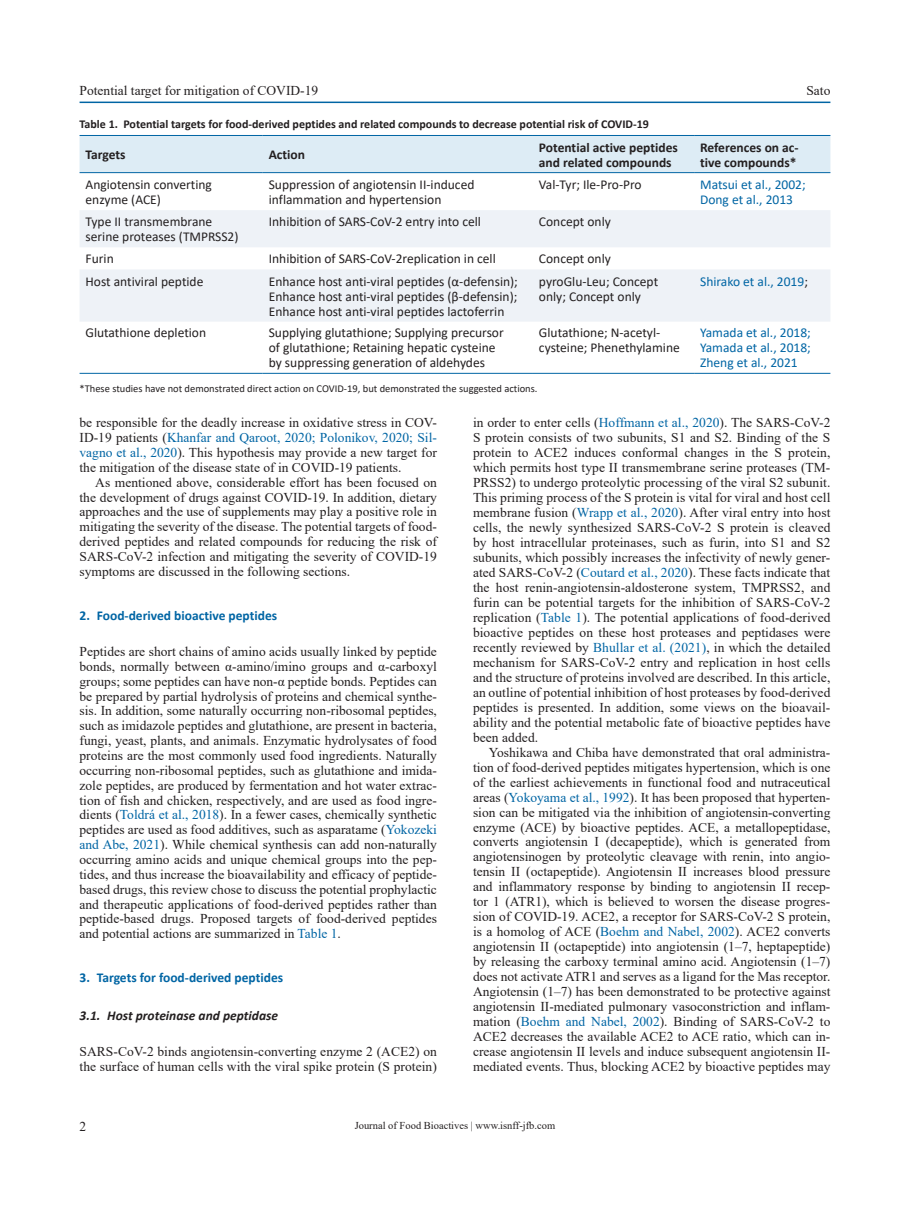
<style>
.page{position:relative;width:919px;height:1217px;background:#fff}
.page>*{position:absolute;margin:0;border:0;box-sizing:border-box;transform-origin:0 0}
.t1{font:13.5px/15px "Times New Roman";color:#231f20;text-align:justify}
.t2{font:13.5px/15px "Calibri";color:#231f20}
.t3{font:13.5px/15px "Calibri";color:#0065a4}
.t4{font:700 13.5px/15px "Calibri";color:#231f20}
.t5{font:700 13.5px "Calibri";color:#0065a4}
.t6{font:italic 700 13.5px "Calibri";color:#231f20}
.t7{font:700 12px "Calibri";color:#231f20}
.t8{font:10.5px "Calibri";color:#231f20}
.t9{font:10.5px "Times New Roman";color:#231f20}
.s1{color:#231f20}
.s2{color:#0065a4}
</style>
<div class="page">
<hr style="left:80px;top:101px;width:750px;height:2px;background:#0065a4">
<div style="left:80px;top:136px;width:750px;height:36px;background:#ddecf5"></div>
<svg style="left:80px;top:173px;width:750px;height:200px"></svg>
<svg style="left:80px;top:210px;width:750px;height:111px;fill:#eef2f7"></svg>
<hr style="left:80px;top:135px;width:183px;height:1px;background:#0065a4">
<hr style="left:80px;top:172px;width:183px;height:1px;background:#0065a4">
<hr style="left:263px;top:135px;width:270px;height:1px;background:#0065a4">
<hr style="left:263px;top:172px;width:270px;height:1px;background:#0065a4">
<hr style="left:533px;top:135px;width:161px;height:1px;background:#0065a4">
<hr style="left:533px;top:172px;width:161px;height:1px;background:#0065a4">
<hr style="left:694px;top:135px;width:136px;height:1px;background:#0065a4">
<hr style="left:694px;top:172px;width:136px;height:1px;background:#0065a4">
<hr style="left:80px;top:373px;width:183px;height:1px;background:#0065a4">
<hr style="left:263px;top:373px;width:270px;height:1px;background:#0065a4">
<hr style="left:533px;top:373px;width:161px;height:1px;background:#0065a4">
<hr style="left:694px;top:373px;width:136px;height:1px;background:#0065a4">
<p class="t1" style="left:80px;top:82px;width:240px">Potential target for mitigation of COVID-19</p>
<p class="t1" style="left:806px;top:82px;width:26px">Sato</p>
<p class="t7" style="left:80px;top:115px;width:571px">Table 1. Potential targets for food-derived peptides and related compounds to decrease potential risk of COVID-19</p>
<p class="t4" style="left:86px;top:147px;width:41px">Targets</p>
<p class="t4" style="left:269px;top:147px;width:38px">Action</p>
<p class="t4" style="left:539px;top:139px;width:140px">Potential active peptides and related compounds</p>
<p class="t4" style="left:700px;top:139px;width:100px">References on ac&shy;tive compounds*</p>
<p class="t2" style="left:86px;top:177px;width:128px">Angiotensin converting enzyme (ACE)</p>
<p class="t2" style="left:269px;top:177px;width:207px">Suppression of angiotensin II-induced inflammation and hypertension</p>
<p class="t2" style="left:539px;top:177px;width:104px">Val-Tyr; Ile-Pro-Pro</p>
<p class="t3" style="left:700px;top:177px;width:107px">Matsui et al., 2002;<br>Dong et al., 2013</p>
<p class="t2" style="left:86px;top:214px;width:154px">Type II transmembrane serine proteases (TMPRSS2)</p>
<p class="t2" style="left:269px;top:214px;width:214px">Inhibition of SARS-CoV-2 entry into cell</p>
<p class="t2" style="left:539px;top:214px;width:73px">Concept only</p>
<p class="t2" style="left:86px;top:251px;width:30px">Furin</p>
<p class="t2" style="left:269px;top:251px;width:228px">Inhibition of SARS-CoV-2replication in cell</p>
<p class="t2" style="left:539px;top:251px;width:73px">Concept only</p>
<p class="t2" style="left:86px;top:273px;width:119px">Host antiviral peptide</p>
<p class="t2" style="left:269px;top:273px;width:250px;text-align:justify">Enhance host anti-viral peptides (α-defensin); Enhance host anti-viral peptides (β-defensin); Enhance host anti-viral peptides lactoferrin</p>
<p class="t2" style="left:539px;top:273px;width:121px">pyroGlu-Leu; Concept only; Concept only</p>
<p class="t3" style="left:700px;top:273px;width:109px">Shirako et al., 2019<span class="s1">;</span></p>
<p class="t2" style="left:86px;top:325px;width:122px">Glutathione depletion</p>
<p class="t2" style="left:269px;top:325px;width:236px">Supplying glutathione; Supplying precursor of glutathione; Retaining hepatic cysteine by suppressing generation of aldehydes</p>
<p class="t2" style="left:539px;top:325px;width:142px">Glutathione; N-acetyl&shy;cysteine; Phenethylamine</p>
<p class="t3" style="left:700px;top:325px;width:112px;text-align:justify">Yamada et al., 2018; Yamada et al., 2018; Zheng et al., 2021</p>
<p class="t8" style="left:80px;top:381px;width:459px">*These studies have not demonstrated direct action on COVID-19, but demonstrated the suggested actions.</p>
<p class="t1" style="left:80px;top:415px;width:359px">be responsible for the deadly increase in oxidative stress in COV-ID-19 patients (<span class="s2">Khanfar and Qaroot, 2020; Polonikov, 2020; Sil&shy;vagno et al., 2020</span>). This hypothesis may provide a new target for the mitigation of the disease state of in COVID-19 patients.</p>
<p class="t1" style="left:80px;top:474px;width:359px;text-indent:16px">As mentioned above, considerable effort has been focused on the development of drugs against COVID-19. In addition, dietary approaches and the use of supplements may play a positive role in mitigating the severity of the disease. The potential targets of food&shy;derived peptides and related compounds for reducing the risk of SARS-CoV-2 infection and mitigating the severity of COVID-19 symptoms are discussed in the following sections.</p>
<p class="t5" style="left:80px;top:606px;width:199px">2. Food-derived bioactive peptides</p>
<p class="t1" style="left:80px;top:643px;width:359px">Peptides are short chains of amino acids usually linked by peptide bonds, normally between α-amino/imino groups and α-carboxyl groups; some peptides can have non-α peptide bonds. Peptides can be prepared by partial hydrolysis of proteins and chemical synthe&shy;sis. In addition, some naturally occurring non-ribosomal peptides, such as imidazole peptides and glutathione, are present in bacteria, fungi, yeast, plants, and animals. Enzymatic hydrolysates of food proteins are the most commonly used food ingredients. Naturally occurring non-ribosomal peptides, such as glutathione and imida&shy;zole peptides, are produced by fermentation and hot water extrac&shy;tion of fish and chicken, respectively, and are used as food ingre&shy;dients (<span class="s2">Toldrá et al., 2018</span>). In a fewer cases, chemically synthetic peptides are used as food additives, such as asparatame (<span class="s2">Yokozeki and Abe, 2021</span>). While chemical synthesis can add non-naturally occurring amino acids and unique chemical groups into the pep&shy;tides, and thus increase the bioavailability and efficacy of peptide&shy;based drugs, this review chose to discuss the potential prophylactic and therapeutic applications of food-derived peptides rather than peptide-based drugs. Proposed targets of food-derived peptides and potential actions are summarized in <span class="s2">Table 1</span>.</p>
<p class="t5" style="left:80px;top:968px;width:205px">3. Targets for food-derived peptides</p>
<p class="t6" style="left:80px;top:1005px;width:200px">3.1. Host proteinase and peptidase</p>
<p class="t1" style="left:80px;top:1043px;width:359px">SARS-CoV-2 binds angiotensin-converting enzyme 2 (ACE2) on the surface of human cells with the viral spike protein (S protein)</p>
<p class="t1" style="left:473px;top:415px;width:359px">in order to enter cells (<span class="s2">Hoffmann et al., 2020</span>). The SARS-CoV-2<br>S protein consists of two subunits, S1 and S2. Binding of the S protein to ACE2 induces conformal changes in the S protein, which permits host type II transmembrane serine proteases (TM-PRSS2) to undergo proteolytic processing of the viral S2 subunit.<br>This priming process of the S protein is vital for viral and host cell membrane fusion (<span class="s2">Wrapp et al., 2020</span>). After viral entry into host cells, the newly synthesized SARS-CoV-2 S protein is cleaved by host intracellular proteinases, such as furin, into S1 and S2 subunits, which possibly increases the infectivity of newly gener&shy;ated SARS-CoV-2 (<span class="s2">Coutard et al., 2020</span>). These facts indicate that the host renin-angiotensin-aldosterone system, TMPRSS2, and furin can be potential targets for the inhibition of SARS-CoV-2 replication (<span class="s2">Table 1</span>). The potential applications of food-derived bioactive peptides on these host proteases and peptidases were recently reviewed by <span class="s2">Bhullar et al. (2021)</span>, in which the detailed mechanism for SARS-CoV-2 entry and replication in host cells and the structure of proteins involved are described. In this article, an outline of potential inhibition of host proteases by food-derived peptides is presented. In addition, some views on the bioavail&shy;ability and the potential metabolic fate of bioactive peptides have been added.</p>
<p class="t1" style="left:473px;top:744px;width:359px;text-indent:16px">Yoshikawa and Chiba have demonstrated that oral administra&shy;tion of food-derived peptides mitigates hypertension, which is one of the earliest achievements in functional food and nutraceutical areas (<span class="s2">Yokoyama et al., 1992</span>). It has been proposed that hyperten&shy;sion can be mitigated via the inhibition of angiotensin-converting enzyme (ACE) by bioactive peptides. ACE, a metallopeptidase, converts angiotensin I (decapeptide), which is generated from angiotensinogen by proteolytic cleavage with renin, into angio&shy;tensin II (octapeptide). Angiotensin II increases blood pressure and inflammatory response by binding to angiotensin II recep&shy;tor 1 (ATR1), which is believed to worsen the disease progres&shy;sion of COVID-19. ACE2, a receptor for SARS-CoV-2 S protein, is a homolog of ACE (<span class="s2">Boehm and Nabel, 2002</span>). ACE2 converts angiotensin II (octapeptide) into angiotensin (1–7, heptapeptide) by releasing the carboxy terminal amino acid. Angiotensin (1–7) does not activate ATR1 and serves as a ligand for the Mas receptor.<br>Angiotensin (1–7) has been demonstrated to be protective against angiotensin II-mediated pulmonary vasoconstriction and inflam&shy;mation (<span class="s2">Boehm and Nabel, 2002</span>). Binding of SARS-CoV-2 to ACE2 decreases the available ACE2 to ACE ratio, which can in&shy;crease angiotensin II levels and induce subsequent angiotensin II&shy;mediated events. Thus, blocking ACE2 by bioactive peptides may</p>
<p class="t1" style="left:80px;top:1118px;width:8px">2</p>
<p class="t9" style="left:354px;top:1117px;width:202px">Journal of Food Bioactives | www.isnff-jfb.com</p>
</div>
